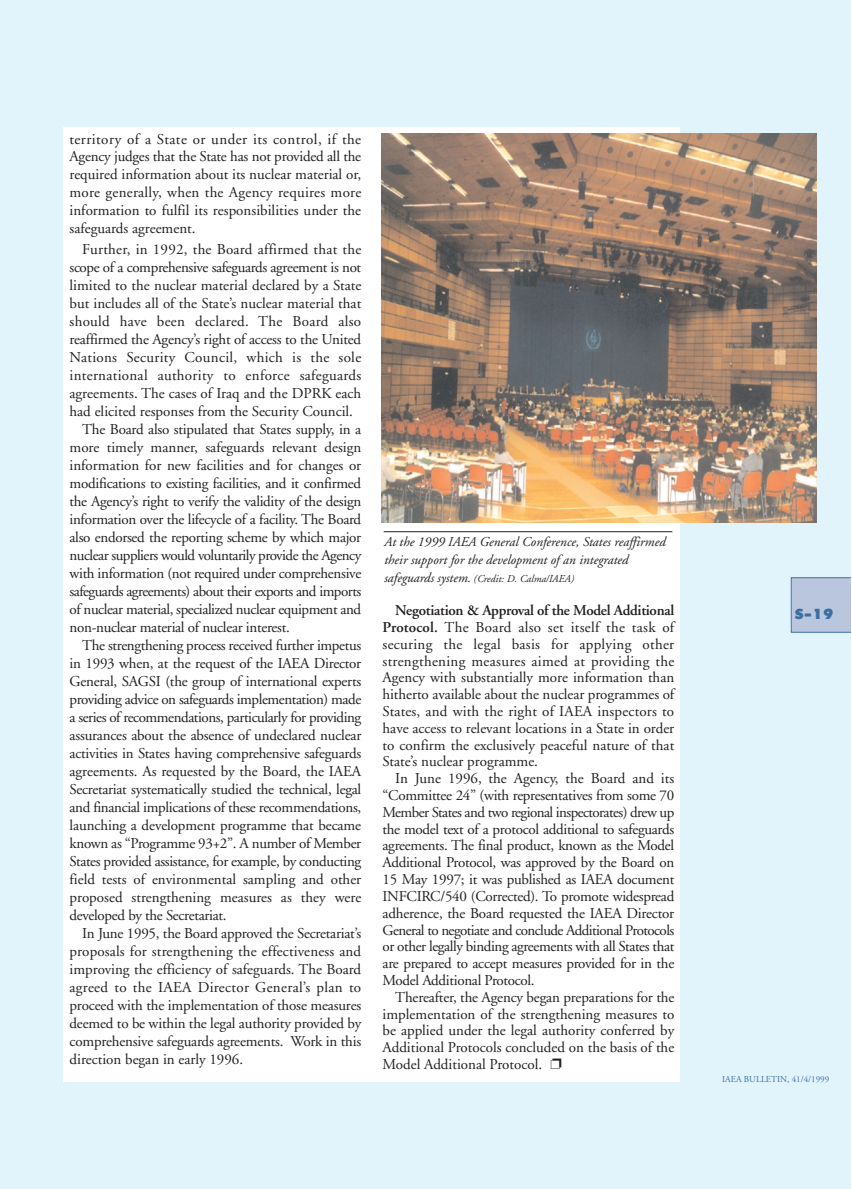
<style>
.page{position:relative;width:852px;height:1189px;background:#fff}
.page>*{position:absolute;margin:0;border:0;box-sizing:border-box;transform-origin:0 0}
.t1{font:15px/16.8px "Adobe Garamond";letter-spacing:-.015em;color:#231f20;text-align:justify}
.t2{font:15px "Adobe Garamond";letter-spacing:.02em;color:#231f20}
.t3{font:15px "Adobe Garamond";letter-spacing:-.035em;color:#231f20}
.t4{font:15px "Adobe Garamond";letter-spacing:.01em;color:#231f20}
.t5{font:15px "Adobe Garamond";letter-spacing:.015em;color:#231f20}
.t6{font:italic 13.5px/18px "Adobe Garamond";color:#231f20}
.t7{font:800 13.5px "Futura ICG";color:#3c6ea1}
.t8{font:italic 10.5px "Adobe Garamond";color:#231f20}
.t9{font:9px "Adobe Garamond";color:#3c6ea1}
.s1{font-size:13.5px}
.s2{font-weight:600}
</style>
<div class="page">
<div style="left:0;top:0;width:850px;height:1188px;background:#e1f4fc"></div>
<svg style="left:791px;top:577px;width:59px;height:55px;background:#b4c3db"></svg>
<div style="left:64px;top:128px;width:616px;height:954px;background:#fff"></div>
<hr style="left:384px;top:531px;width:288px;height:1px;background:#231f20">
<img style="left:381px;top:133px;width:435px;height:389px">
<p class="t1" style="left:70px;top:132px;width:293px;line-height:17.9px">territory of a State or under its control, if the Agency judges that the State has not provided all the required information about its nuclear material or, more generally, when the Agency requires more information to fulfil its responsibilities under the safeguards agreement.</p>
<p class="t5" style="left:82px;top:243px;width:280px">Further, in 1992, the Board affirmed that the</p>
<p class="t1" style="left:70px;top:260px;width:293px">scope of a comprehensive safeguards agreement is not</p>
<p class="t1" style="left:70px;top:278px;width:293px">limited to the nuclear material declared by a State</p>
<p class="t1" style="left:70px;top:296px;width:293px">but includes all of the State’s nuclear material that</p>
<p class="t2" style="left:70px;top:315px;width:293px">should have been declared. The Board also</p>
<p class="t1" style="left:70px;top:332px;width:293px">reaffirmed the Agency’s right of access to the United</p>
<p class="t2" style="left:70px;top:351px;width:293px">Nations Security Council, which is the sole</p>
<p class="t2" style="left:70px;top:369px;width:293px">international authority to enforce safeguards</p>
<p class="t1" style="left:70px;top:386px;width:293px">agreements. The cases of Iraq and the DPRK each</p>
<p class="t1" style="left:70px;top:404px;width:285px">had elicited responses from the Security Council.</p>
<p class="t1" style="left:82px;top:422px;width:280px">The Board also stipulated that States supply, in a</p>
<p class="t1" style="left:70px;top:440px;width:293px">more timely manner, safeguards relevant design</p>
<p class="t1" style="left:70px;top:458px;width:293px">information for new facilities and for changes or</p>
<p class="t1" style="left:70px;top:476px;width:293px">modifications to existing facilities, and it confirmed</p>
<p class="t1" style="left:70px;top:494px;width:293px">the Agency’s right to verify the validity of the design</p>
<p class="t1" style="left:70px;top:512px;width:293px">information over the lifecycle of a facility. The Board</p>
<p class="t1" style="left:70px;top:530px;width:293px">also endorsed the reporting scheme by which major</p>
<p class="t3" style="left:70px;top:549px;width:293px">nuclear suppliers would voluntarily provide the Agency</p>
<p class="t1" style="left:70px;top:566px;width:293px">with information (not required under comprehensive</p>
<p class="t3" style="left:70px;top:585px;width:293px">safeguards agreements) about their exports and imports</p>
<p class="t1" style="left:70px;top:602px;width:293px">of nuclear material, specialized nuclear equipment and</p>
<p class="t1" style="left:70px;top:620px;width:222px">non-nuclear material of nuclear interest.</p>
<p class="t1" style="left:82px;top:638px;width:280px">The strengthening process received further impetus</p>
<p class="t1" style="left:70px;top:656px;width:293px">in 1993 when, at the request of the IAEA Director</p>
<p class="t1" style="left:70px;top:674px;width:293px">General, SAGSI (the group of international experts</p>
<p class="t1" style="left:70px;top:692px;width:293px">providing advice on safeguards implementation) made</p>
<p class="t1" style="left:70px;top:710px;width:293px">a series of recommendations, particularly for providing</p>
<p class="t1" style="left:70px;top:728px;width:293px">assurances about the absence of undeclared nuclear</p>
<p class="t1" style="left:70px;top:746px;width:293px">activities in States having comprehensive safeguards</p>
<p class="t1" style="left:70px;top:764px;width:293px">agreements. As requested by the Board, the IAEA</p>
<p class="t1" style="left:70px;top:782px;width:293px">Secretariat systematically studied the technical, legal</p>
<p class="t1" style="left:70px;top:800px;width:293px">and financial implications of these recommendations,</p>
<p class="t1" style="left:70px;top:818px;width:293px">launching a development programme that became</p>
<p class="t1" style="left:70px;top:836px;width:293px">known as “Programme 93+2”. A number of Member</p>
<p class="t1" style="left:70px;top:854px;width:293px">States provided assistance, for example, by conducting</p>
<p class="t1" style="left:70px;top:872px;width:293px">field tests of environmental sampling and other</p>
<p class="t1" style="left:70px;top:890px;width:293px">proposed strengthening measures as they were</p>
<p class="t1" style="left:70px;top:908px;width:158px">developed by the Secretariat.</p>
<p class="t1" style="left:82px;top:926px;width:280px">In June 1995, the Board approved the Secretariat’s</p>
<p class="t4" style="left:70px;top:945px;width:293px">proposals for strengthening the effectiveness and</p>
<p class="t1" style="left:70px;top:962px;width:293px">improving the efficiency of safeguards. The Board</p>
<p class="t2" style="left:70px;top:981px;width:293px">agreed to the IAEA Director General’s plan to</p>
<p class="t1" style="left:70px;top:998px;width:293px">proceed with the implementation of those measures</p>
<p class="t1" style="left:70px;top:1016px;width:293px">deemed to be within the legal authority provided by</p>
<p class="t1" style="left:70px;top:1034px;width:293px">comprehensive safeguards agreements. Work in this</p>
<p class="t1" style="left:70px;top:1052px;width:175px">direction began in early 1996.</p>
<p class="t6" style="left:384px;top:534px;width:283px">At the 1999 IAEA General Conference, States reaffirmed their support for the development of an integrated</p>
<p class="t8" style="left:384px;top:574px;width:191px"><span class="s1">safeguards system.</span> (Credit: D. Calma/IAEA)</p>
<p class="t1" style="left:382px;top:603px;width:293px;text-indent:13px"><span class="s2">Negotiation &amp; Approval of the Model Additional Protocol.</span> The Board also set itself the task of securing the legal basis for applying other strengthening measures aimed at providing the Agency with substantially more information than hitherto available about the nuclear programmes of States, and with the right of IAEA inspectors to have access to relevant locations in a State in order to confirm the exclusively peaceful nature of that State’s nuclear programme.</p>
<p class="t1" style="left:382px;top:771px;width:293px;text-indent:13px">In June 1996, the Agency, the Board and its “Committee 24” (with representatives from some 70<br>Member States and two regional inspectorates) drew up the model text of a protocol additional to safeguards agreements. The final product, known as the Model Additional Protocol, was approved by the Board on 15 May 1997; it was published as IAEA document INFCIRC/540 (Corrected). To promote widespread adherence, the Board requested the IAEA Director General to negotiate and conclude Additional Protocols or other legally binding agreements with all States that are prepared to accept measures provided for in the Model Additional Protocol.</p>
<p class="t1" style="left:382px;top:989px;width:293px;text-indent:13px">Thereafter, the Agency began preparations for the implementation of the strengthening measures to be applied under the legal authority conferred by Additional Protocols concluded on the basis of the Model Additional Protocol. ❐</p>
<p class="t7" style="left:794px;top:607px;width:41px">S-19</p>
<p class="t9" style="left:722px;top:1075px;width:108px">IAEA BULLETIN, 41/4/1999</p>
</div>
